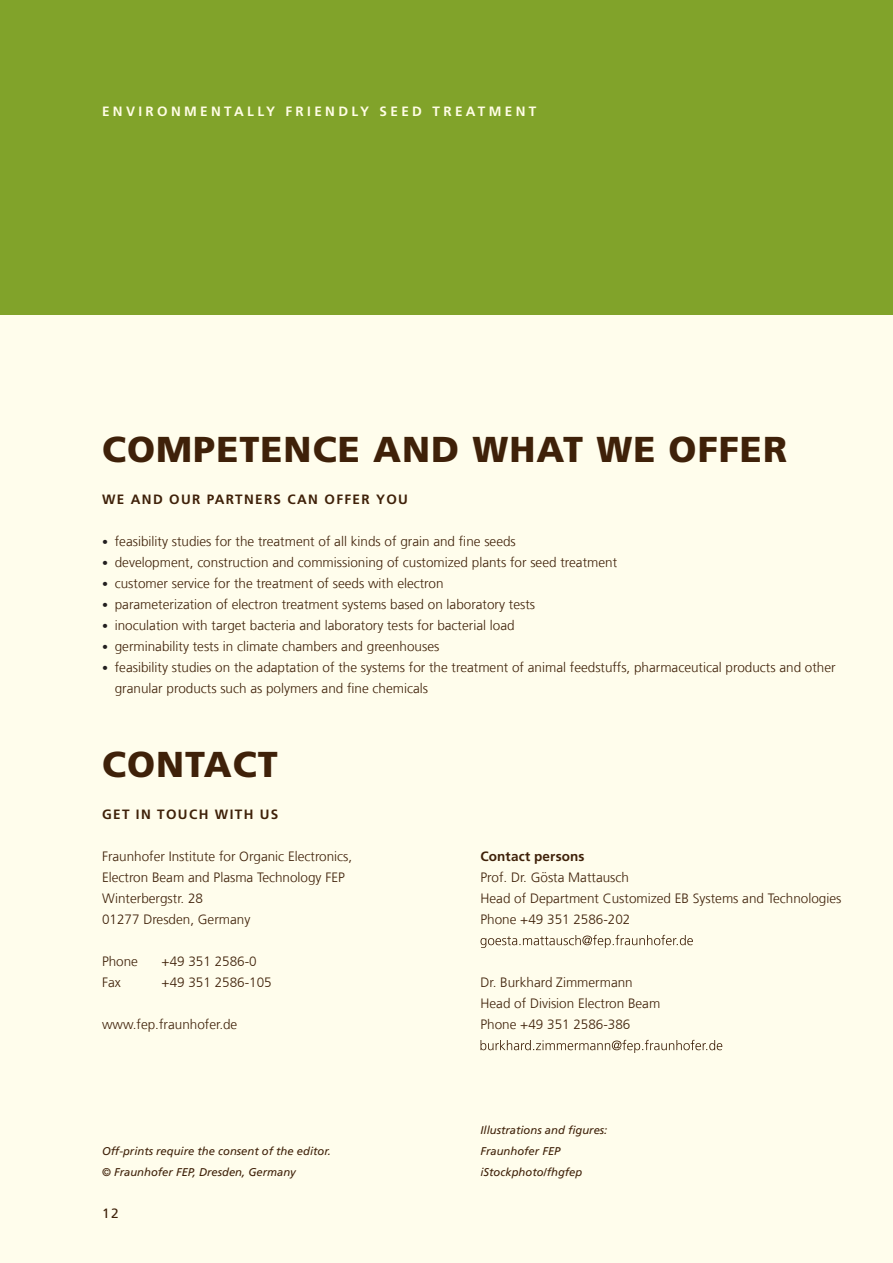
<style>
.page{position:relative;width:893px;height:1263px;background:#fffdec}
.page>*{position:absolute;margin:0;border:0;box-sizing:border-box;transform-origin:0 0}
.t1{font:900 36px "Frutiger LT Com";letter-spacing:.03em;color:#3f2109}
.t2{font:300 13.5px/21px "Frutiger LT Com";color:#3f2109}
.t3{font:700 13.5px "Frutiger LT Com";letter-spacing:.1em;color:#3f2109}
.t4{font:700 13.5px "Frutiger LT Com";letter-spacing:.25em;color:#fffde5}
.t5{font:700 13.5px "Frutiger LT Com";letter-spacing:.01em;color:#3f2109}
.t6{font:13.5px "Frutiger LT Com";color:#3f2109}
.t7{font:italic 11.25px/21px "Frutiger LT Com";color:#3f2109}
.s1{font-size:12px;color:#231f20}
</style>
<div class="page">
<div style="left:0;top:0;width:893px;height:315px;background:#81a32a"></div>
<svg style="left:480px;top:935px;width:213px;height:13px"></svg>
<svg style="left:480px;top:1040px;width:242px;height:13px"></svg>
<p class="t4" style="left:102px;top:104px;width:436px">ENVIRONMENTALLY FRIENDLY SEED TREATMENT</p>
<h1 class="t1" style="left:102px;top:428px;width:686px">COMPETENCE AND WHAT WE OFFER</h1>
<p class="t3" style="left:102px;top:491px;width:307px">WE AND OUR PARTNERS CAN OFFER YOU</p>
<p class="t2" style="left:102px;top:531px;width:415px"><span class="s1">•</span> feasibility studies for the treatment of all kinds of grain and fine seeds</p>
<p class="t2" style="left:102px;top:552px;width:517px"><span class="s1">•</span> development, construction and commissioning of customized plants for seed treatment</p>
<p class="t2" style="left:102px;top:573px;width:343px"><span class="s1">•</span> customer service for the treatment of seeds with electron</p>
<p class="t2" style="left:102px;top:594px;width:435px"><span class="s1">•</span> parameterization of electron treatment systems based on laboratory tests</p>
<p class="t2" style="left:102px;top:615px;width:414px"><span class="s1">•</span> inoculation with target bacteria and laboratory tests for bacterial load</p>
<p class="t2" style="left:102px;top:636px;width:339px"><span class="s1">•</span> germinability tests in climate chambers and greenhouses</p>
<p class="t2" style="left:115px;top:657px;width:722px;text-indent:-13px"><span class="s1">•</span> feasibility studies on the adaptation of the systems for the treatment of animal feedstuffs, pharmaceutical products and other granular products such as polymers and fine chemicals</p>
<h1 class="t1" style="left:102px;top:743px;width:177px">CONTACT</h1>
<p class="t3" style="left:102px;top:806px;width:178px">GET IN TOUCH WITH US</p>
<p class="t2" style="left:102px;top:846px;width:252px">Fraunhofer Institute for Organic Electronics,<br>Electron Beam and Plasma Technology FEP<br>Winterbergstr. 28<br>01277 Dresden, Germany</p>
<p class="t2" style="left:102px;top:951px;width:38px">Phone</p>
<p class="t2" style="left:162px;top:951px;width:97px">+49 351 2586-0</p>
<p class="t2" style="left:102px;top:972px;width:20px">Fax</p>
<p class="t2" style="left:162px;top:972px;width:112px">+49 351 2586-105</p>
<p class="t2" style="left:102px;top:1014px;width:137px">www.fep.fraunhofer.de</p>
<p class="t7" style="left:102px;top:1141px;width:230px">Off-prints require the consent of the editor. © Fraunhofer FEP, Dresden, Germany</p>
<p class="t6" style="left:102px;top:1205px;width:18px">12</p>
<p class="t5" style="left:480px;top:848px;width:106px">Contact persons</p>
<p class="t2" style="left:480px;top:867px;width:362px">Prof. Dr. Gösta Mattausch<br>Head of Department Customized EB Systems and Technologies<br>Phone +49 351 2586-202</p>
<p class="t2" style="left:480px;top:972px;width:181px">Dr. Burkhard Zimmermann<br>Head of Division Electron Beam<br>Phone +49 351 2586-386</p>
<p class="t7" style="left:480px;top:1120px;width:128px">Illustrations and figures:<br>Fraunhofer FEP iStockphoto/fhgfep</p>
</div>
